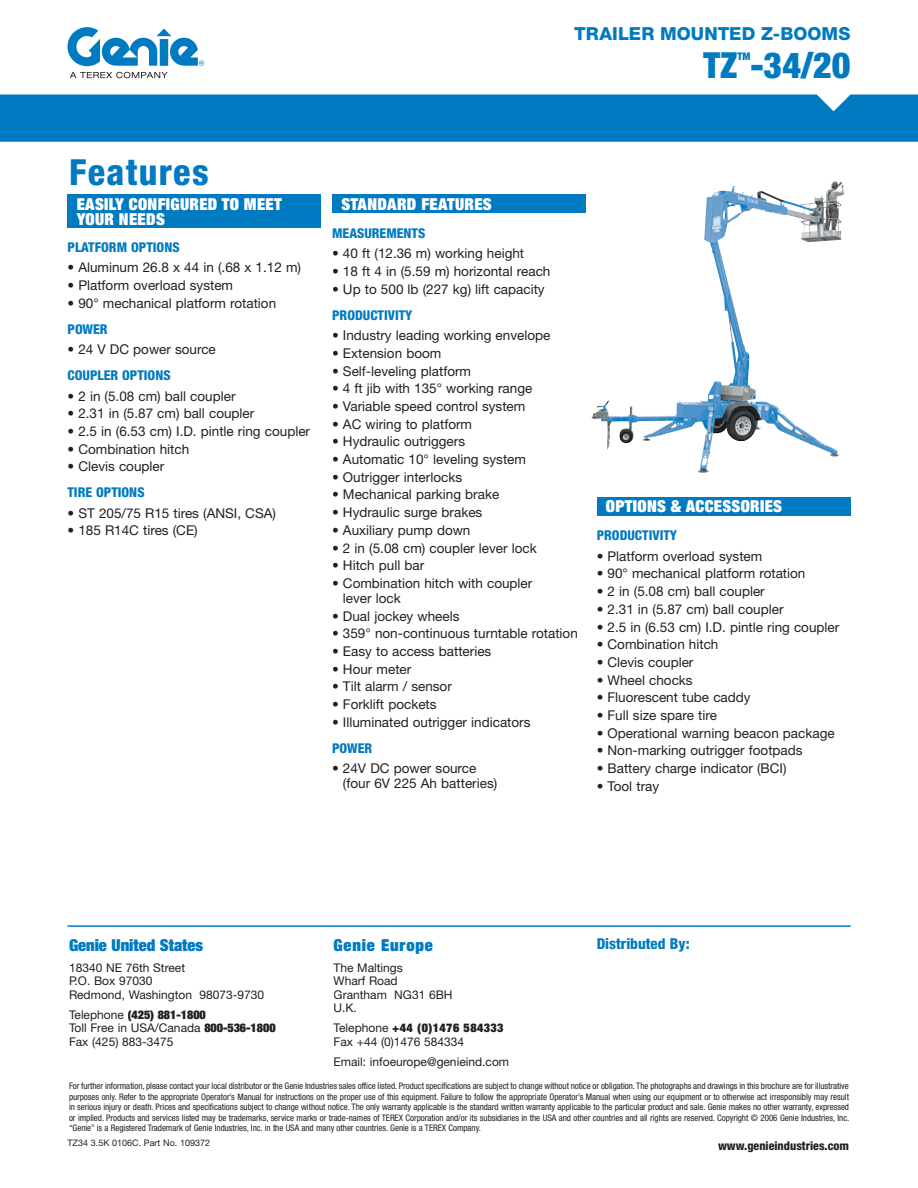
<style>
.page{position:relative;width:918px;height:1188px;background:#fff}
.page>*{position:absolute;margin:0;border:0;box-sizing:border-box;transform-origin:0 0}
.t1{font:900 condensed 36px "Helvetica Neue LT Std";color:#007ac0}
.t2{font:800 condensed 36px "Helvetica Neue LT Std";letter-spacing:.04em;color:#0079c2}
.t3{font:800 18px "Helvetica Neue LT Std";letter-spacing:.005em;color:#007ac0}
.t4{font:900 condensed 16.5px/15px "Helvetica Neue LT Std";letter-spacing:.02em;color:#fff}
.t5{font:900 condensed 16.5px "Helvetica Neue LT Std";color:#007ac0}
.t6{font:900 condensed 16.5px "Helvetica Neue LT Std";letter-spacing:.05em;color:#007ac0}
.t7{font:800 condensed 15px "Helvetica Neue LT Std";color:#007ac0}
.t8{font:13.5px/15px "Helvetica Neue LT Std";color:#231f20}
.t9{font:800 condensed 13.5px "Helvetica Neue LT Std";color:#007ac0}
.t10{font:12px/13.5px "Helvetica Neue LT Std";color:#231f20}
.t11{font:800 condensed 12px "Helvetica Neue LT Std";color:#231f20}
.t12{font:900 condensed 10.5px "Helvetica Neue LT Std";color:#007ac0}
.t13{font:condensed 9px/10.5px "Helvetica Neue LT Std";letter-spacing:-.005em;color:#231f20;text-align:justify}
.t14{font:9px "Helvetica Neue LT Std";color:#231f20}
.s1{font-weight:900;font-stretch:condensed}
</style>
<div class="page">
<div style="left:68px;top:194px;width:253px;height:34px;background:#007ac0"></div>
<div style="left:597px;top:497px;width:253px;height:18px;background:#007ac0"></div>
<div style="left:0;top:94px;width:918px;height:48px;background:#007ac0"></div>
<hr style="left:68px;top:925px;width:782px;height:2px;background:#007ac0">
<div style="left:332px;top:194px;width:254px;height:19px;background:#007ac0"></div>
<svg style="left:70px;top:72px;width:98px;height:6px"></svg>
<svg style="left:68px;top:27px;width:136px;height:39px"></svg>
<img style="left:591px;top:181px;width:251px;height:292px">
<h2 class="t3" style="left:574px;top:23px;width:278px">TRAILER MOUNTED Z-BOOMS</h2>
<h1 class="t1" style="left:704px;top:43px;width:148px">TZ -34/20</h1>
<p class="t12" style="left:738px;top:50px;width:14px">TM</p>
<h1 class="t2" style="left:69px;top:150px;width:141px">Features</h1>
<p class="t4" style="left:77px;top:196px;width:207px">EASILY CONFIGURED TO MEET<br>YOUR NEEDS</p>
<p class="t9" style="left:68px;top:239px;width:114px">PLATFORM OPTIONS</p>
<p class="t8" style="left:68px;top:260px;width:235px">• Aluminum 26.8 x 44 in (.68 x 1.12 m)</p>
<p class="t8" style="left:68px;top:278px;width:167px">• Platform overload system</p>
<p class="t8" style="left:68px;top:295px;width:210px">• 90° mechanical platform rotation</p>
<p class="t9" style="left:68px;top:321px;width:42px">POWER</p>
<p class="t8" style="left:68px;top:342px;width:150px">• 24 V DC power source</p>
<p class="t9" style="left:68px;top:367px;width:105px">COUPLER OPTIONS</p>
<p class="t8" style="left:68px;top:388px;width:170px">• 2 in (5.08 cm) ball coupler</p>
<p class="t8" style="left:68px;top:406px;width:188px">• 2.31 in (5.87 cm) ball coupler</p>
<p class="t8" style="left:68px;top:424px;width:244px">• 2.5 in (6.53 cm) I.D. pintle ring coupler</p>
<p class="t8" style="left:68px;top:441px;width:123px">• Combination hitch</p>
<p class="t8" style="left:68px;top:459px;width:98px">• Clevis coupler</p>
<p class="t9" style="left:68px;top:484px;width:79px">TIRE OPTIONS</p>
<p class="t8" style="left:68px;top:505px;width:210px">• ST 205/75 R15 tires (ANSI, CSA)</p>
<p class="t8" style="left:68px;top:523px;width:132px">• 185 R14C tires (CE)</p>
<p class="t4" style="left:341px;top:196px;width:152px">STANDARD FEATURES</p>
<p class="t9" style="left:332px;top:225px;width:95px">MEASUREMENTS</p>
<p class="t8" style="left:332px;top:246px;width:194px">• 40 ft (12.36 m) working height</p>
<p class="t8" style="left:332px;top:264px;width:220px">• 18 ft 4 in (5.59 m) horizontal reach</p>
<p class="t8" style="left:332px;top:281px;width:214px">• Up to 500 lb (227 kg) lift capacity</p>
<p class="t9" style="left:332px;top:307px;width:82px">PRODUCTIVITY</p>
<p class="t8" style="left:332px;top:328px;width:220px">• Industry leading working envelope</p>
<p class="t8" style="left:332px;top:345px;width:111px">• Extension boom</p>
<p class="t8" style="left:332px;top:363px;width:141px">• Self-leveling platform</p>
<p class="t8" style="left:332px;top:381px;width:202px">• 4 ft jib with 135° working range</p>
<p class="t8" style="left:332px;top:398px;width:195px">• Variable speed control system</p>
<p class="t8" style="left:332px;top:416px;width:142px">• AC wiring to platform</p>
<p class="t8" style="left:332px;top:434px;width:135px">• Hydraulic outriggers</p>
<p class="t8" style="left:332px;top:452px;width:195px">• Automatic 10° leveling system</p>
<p class="t8" style="left:332px;top:469px;width:132px">• Outrigger interlocks</p>
<p class="t8" style="left:332px;top:487px;width:169px">• Mechanical parking brake</p>
<p class="t8" style="left:332px;top:505px;width:152px">• Hydraulic surge brakes</p>
<p class="t8" style="left:332px;top:522px;width:140px">• Auxiliary pump down</p>
<p class="t8" style="left:332px;top:540px;width:206px">• 2 in (5.08 cm) coupler lever lock</p>
<p class="t8" style="left:332px;top:558px;width:94px">• Hitch pull bar</p>
<p class="t8" style="left:343px;top:575px;width:191px;text-indent:-11px">• Combination hitch with coupler lever lock</p>
<p class="t8" style="left:332px;top:608px;width:129px">• Dual jockey wheels</p>
<p class="t8" style="left:332px;top:626px;width:247px">• 359° non-continuous turntable rotation</p>
<p class="t8" style="left:332px;top:644px;width:161px">• Easy to access batteries</p>
<p class="t8" style="left:332px;top:661px;width:81px">• Hour meter</p>
<p class="t8" style="left:332px;top:679px;width:121px">• Tilt alarm / sensor</p>
<p class="t8" style="left:332px;top:697px;width:106px">• Forklift pockets</p>
<p class="t8" style="left:332px;top:714px;width:200px">• Illuminated outrigger indicators</p>
<p class="t9" style="left:332px;top:740px;width:42px">POWER</p>
<p class="t8" style="left:343px;top:761px;width:156px;text-indent:-11px">• 24V DC power source (four 6V 225 Ah batteries)</p>
<p class="t4" style="left:606px;top:498px;width:178px">OPTIONS &amp; ACCESSORIES</p>
<p class="t9" style="left:597px;top:527px;width:82px">PRODUCTIVITY</p>
<p class="t8" style="left:597px;top:548px;width:167px">• Platform overload system</p>
<p class="t8" style="left:597px;top:566px;width:210px">• 90° mechanical platform rotation</p>
<p class="t8" style="left:597px;top:584px;width:170px">• 2 in (5.08 cm) ball coupler</p>
<p class="t8" style="left:597px;top:601px;width:188px">• 2.31 in (5.87 cm) ball coupler</p>
<p class="t8" style="left:597px;top:619px;width:244px">• 2.5 in (6.53 cm) I.D. pintle ring coupler</p>
<p class="t8" style="left:597px;top:637px;width:123px">• Combination hitch</p>
<p class="t8" style="left:597px;top:655px;width:98px">• Clevis coupler</p>
<p class="t8" style="left:597px;top:672px;width:98px">• Wheel chocks</p>
<p class="t8" style="left:597px;top:690px;width:155px">• Fluorescent tube caddy</p>
<p class="t8" style="left:597px;top:708px;width:122px">• Full size spare tire</p>
<p class="t8" style="left:597px;top:725px;width:240px">• Operational warning beacon package</p>
<p class="t8" style="left:597px;top:743px;width:207px">• Non-marking outrigger footpads</p>
<p class="t8" style="left:597px;top:761px;width:191px">• Battery charge indicator (BCI)</p>
<p class="t8" style="left:597px;top:778px;width:64px">• Tool tray</p>
<p class="t5" style="left:69px;top:935px;width:136px">Genie United States</p>
<p class="t10" style="left:69px;top:960px;width:197px">18340 NE 76th Street<br>P.O. Box 97030<br>Redmond, Washington 98073-9730</p>
<p class="t10" style="left:69px;top:1008px;width:208px">Telephone <span class="s1">(425) 881-1800<br></span>Toll Free in USA/Canada <span class="s1">800-536-1800<br></span>Fax (425) 883-3475</p>
<p class="t6" style="left:334px;top:935px;width:101px">Genie Europe</p>
<p class="t10" style="left:334px;top:960px;width:121px">The Maltings<br>Wharf Road<br>Grantham NG31 6BH<br>U.K.</p>
<p class="t10" style="left:334px;top:1021px;width:171px">Telephone <span class="s1">+44 (0)1476 584333<br></span>Fax +44 (0)1476 584334</p>
<p class="t10" style="left:334px;top:1055px;width:177px">Email: infoeurope@genieind.com</p>
<p class="t7" style="left:597px;top:934px;width:94px">Distributed By:</p>
<p class="t13" style="left:69px;top:1081px;width:782px">For further information, please contact your local distributor or the Genie Industries sales office listed. Product specifications are subject to change without notice or obligation. The photographs and drawings in this brochure are for illustrative purposes only. Refer to the appropriate Operator’s Manual for instructions on the proper use of this equipment. Failure to follow the appropriate Operator’s Manual when using our equipment or to otherwise act irresponsibly may result in serious injury or death. Prices and specifications subject to change without notice. The only warranty applicable is the standard written warranty applicable to the particular product and sale. Genie makes no other warranty, expressed or implied. Products and services listed may be trademarks, service marks or trade-names of TEREX Corporation and/or its subsidiaries in the USA and other countries and all rights are reserved. Copyright © 2006 Genie Industries, Inc. “Genie” is a Registered Trademark of Genie Industries, Inc. in the USA and many other countries. Genie is a TEREX Company.</p>
<p class="t14" style="left:68px;top:1138px;width:144px">TZ34 3.5K 0106C. Part No. 109372</p>
<p class="t11" style="left:718px;top:1138px;width:132px">www.genieindustries.com</p>
</div>
